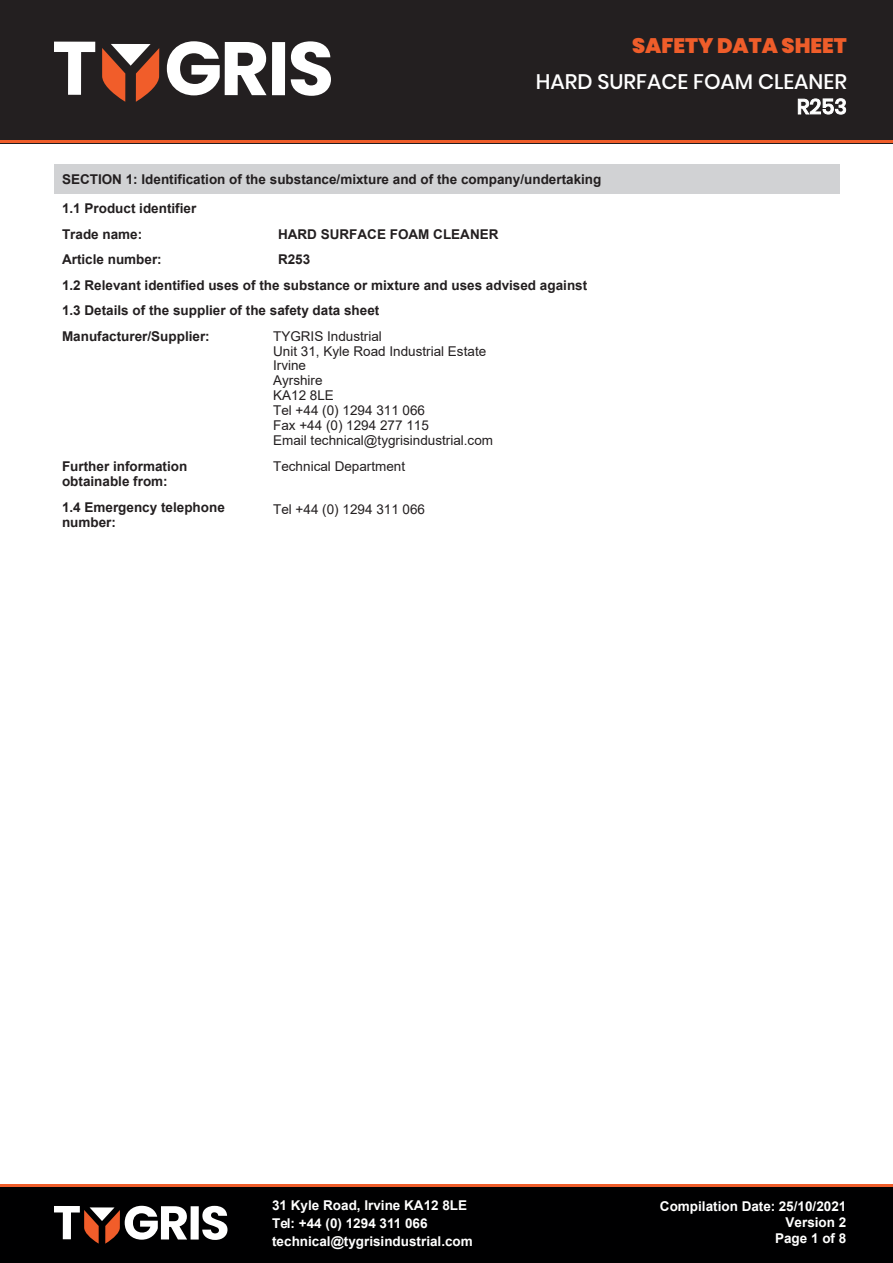
<style>
.page{position:relative;width:893px;height:1263px;background:#fff}
.page>*{position:absolute;margin:0;border:0;box-sizing:border-box;transform-origin:0 0}
.t1{font:500 21px/25.2px "Poppins";color:#fff;text-align:right}
.t2{font:900 21px "Poppins";color:#ef5d2a}
.t3{font:700 13.5px/25.5px "Arial";color:#231f20}
.t4{font:13.5px/14.9px "Arial";color:#231f20}
.t5{font:700 13.5px/18px "Arial";color:#fff}
</style>
<div class="page">
<div style="left:54px;top:164px;width:784px;height:29px;background:#d1d2d4"></div>
<div style="left:0;top:1186px;width:893px;height:77px;background:#000001"></div>
<hr style="left:0;top:1184px;width:893px;height:2px;background:#ef5d2a">
<div style="left:191px;top:1206px;width:8px;height:33px;background:#fff"></div>
<svg style="left:202px;top:1206px;width:26px;height:34px"></svg>
<svg style="left:54px;top:1206px;width:133px;height:38px"></svg>
<div style="left:0;top:0;width:893px;height:143px;background:#231f20"></div>
<hr style="left:0;top:140px;width:893px;height:3px;background:#ef5d2a">
<svg style="left:54px;top:42px;width:41px;height:53px"></svg>
<svg style="left:167px;top:41px;width:100px;height:54px"></svg>
<div style="left:272px;top:42px;width:13px;height:53px;background:#fff"></div>
<svg style="left:291px;top:41px;width:40px;height:55px"></svg>
<svg style="left:102px;top:44px;width:57px;height:58px"></svg>
<h1 class="t2" style="left:632px;top:34px;width:216px">SAFETY DATA SHEET</h1>
<h1 class="t1" style="left:536px;top:69px;width:313px">HARD SURFACE FOAM CLEANER<br>R253</h1>
<p class="t3" style="left:62px;top:164px;width:541px;line-height:29.2px">SECTION 1: Identification of the substance/mixture and of the company/undertaking<br>1.1 Product identifier</p>
<p class="t3" style="left:62px;top:221px;width:82px">Trade name:</p>
<p class="t3" style="left:278px;top:221px;width:222px">HARD SURFACE FOAM CLEANER</p>
<p class="t3" style="left:62px;top:247px;width:101px">Article number:</p>
<p class="t3" style="left:62px;top:247px;width:527px;text-indent:216px">R253<br>1.2 Relevant identified uses of the substance or mixture and uses advised against 1.3 Details of the supplier of the safety data sheet<br>Manufacturer/Supplier:</p>
<p class="t4" style="left:273px;top:328px;width:221px">TYGRIS Industrial<br>Unit 31, Kyle Road Industrial Estate<br>Irvine<br>Ayrshire<br>KA12 8LE<br>Tel +44 (0) 1294 311 066<br>Fax +44 (0) 1294 277 115<br>Email technical@tygrisindustrial.com</p>
<p class="t4" style="left:273px;top:459px;width:134px">Technical Department</p>
<p class="t4" style="left:273px;top:501px;width:153px">Tel +44 (0) 1294 311 066</p>
<p class="t3" style="left:62px;top:459px;width:127px;line-height:14.9px">Further information obtainable from:</p>
<p class="t3" style="left:62px;top:500px;width:164px;line-height:14.9px">1.4 Emergency telephone number:</p>
<p class="t5" style="left:272px;top:1196px;width:202px">31 Kyle Road, Irvine KA12 8LE<br>Tel: +44 (0) 1294 311 066 technical@tygrisindustrial.com</p>
<p class="t5" style="left:660px;top:1198px;width:188px;line-height:16.2px;text-align:right">Compilation Date: 25/10/2021<br>Version 2<br>Page 1 of 8</p>
</div>
